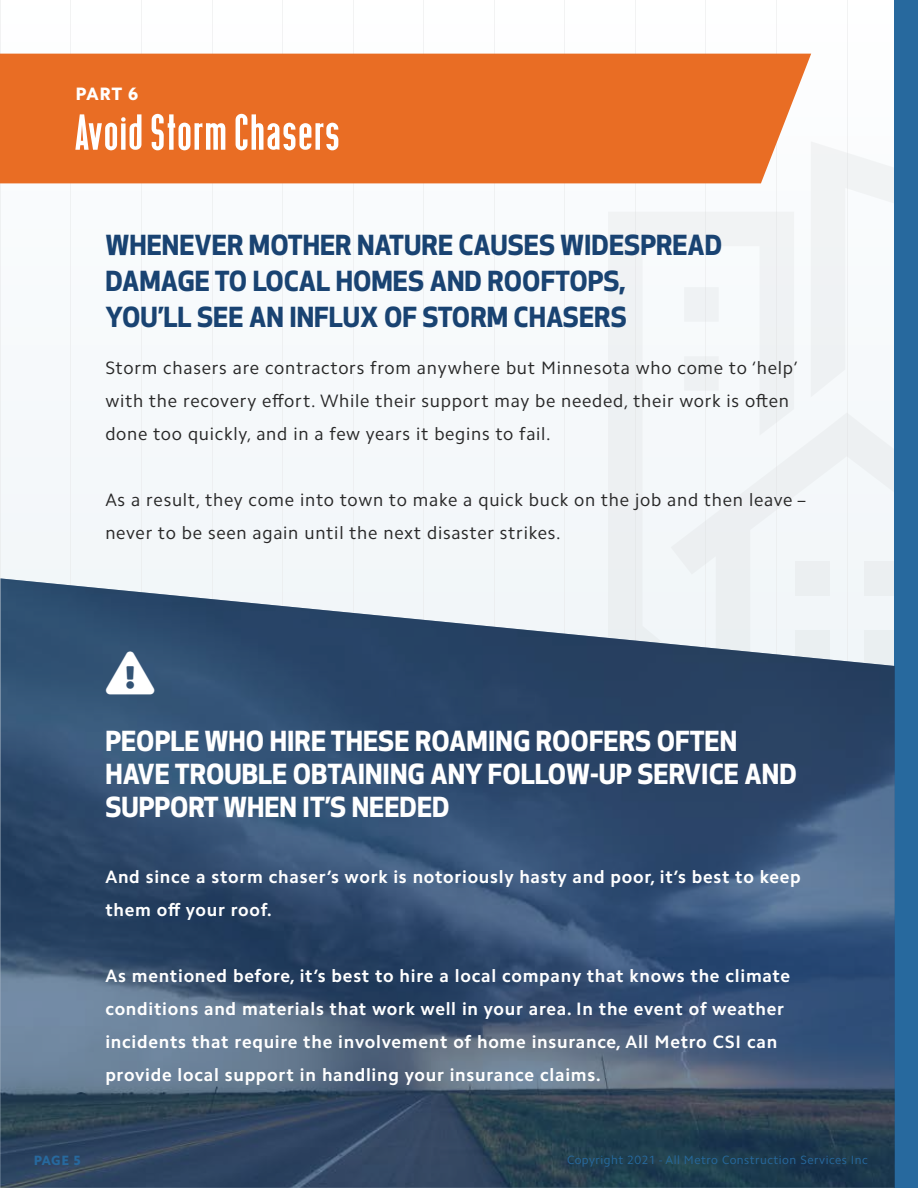
<style>
.page{position:relative;width:918px;height:1188px;background:#fff}
.page>*{position:absolute;margin:0;border:0;box-sizing:border-box;transform-origin:0 0}
.t1{font:500 54px "Devant";letter-spacing:.05em;color:#fff}
.t2{font:700 27px/33px "Apex New";color:#fff}
.t3{font:700 27px/36px "Apex New";color:#194372}
.t4{font:700 18px/33px "Camphor Std";letter-spacing:.04em;color:#fff}
.t5{font:18px/33px "Camphor Pro";letter-spacing:.04em;color:#282828}
.t6{font:800 18px "Camphor Pro";color:#fff}
.t7{font:800 13.5px "Camphor Pro";color:#27699e}
.t8{font:12px "Camphor Pro";letter-spacing:.04em;color:#27699e}
</style>
<div class="page">
<div style="left:1px;top:0;width:916px;height:1188px;background:#f7fafb"></div>
<hr style="left:0;top:0;width:1px;height:1188px;background:#e6e7e8">
<hr style="left:71px;top:0;width:1px;height:1188px;background:#e6e7e8">
<hr style="left:141px;top:0;width:1px;height:1188px;background:#e6e7e8">
<hr style="left:212px;top:0;width:1px;height:1188px;background:#e6e7e8">
<hr style="left:282px;top:0;width:1px;height:1188px;background:#e6e7e8">
<hr style="left:353px;top:0;width:1px;height:1188px;background:#e6e7e8">
<hr style="left:423px;top:0;width:1px;height:1188px;background:#e6e7e8">
<hr style="left:494px;top:0;width:1px;height:1188px;background:#e6e7e8">
<hr style="left:565px;top:0;width:1px;height:1188px;background:#e6e7e8">
<hr style="left:635px;top:0;width:1px;height:1188px;background:#e6e7e8">
<hr style="left:706px;top:0;width:1px;height:1188px;background:#e6e7e8">
<hr style="left:776px;top:0;width:1px;height:1188px;background:#e6e7e8">
<hr style="left:847px;top:0;width:1px;height:1188px;background:#e6e7e8">
<svg style="left:608px;top:141px;width:287px;height:437px"></svg>
<div style="left:895px;top:0;width:23px;height:1188px;background:#27699e"></div>
<img style="left:0;top:578px;width:895px;height:610px">
<div style="left:0;top:54px;width:811px;height:129px;background:#e96d24"></div>
<div style="left:105px;top:650px;width:50px;height:44px;background:#335475"></div>
<p class="t6" style="left:75px;top:84px;width:65px">PART 6</p>
<h1 class="t1" style="left:75px;top:105px;width:266px">Avoid Storm Chasers</h1>
<h2 class="t3" style="left:105px;top:226px;width:619px">WHENEVER MOTHER NATURE CAUSES WIDESPREAD<br>DAMAGE TO LOCAL HOMES AND ROOFTOPS,<br>YOU’LL SEE AN INFLUX OF STORM CHASERS</h2>
<p class="t5" style="left:105px;top:351px;width:694px">Storm chasers are contractors from anywhere but Minnesota who come to ‘help’ with the recovery effort. While their support may be needed, their work is often done too quickly, and in a few years it begins to fail.</p>
<p class="t5" style="left:105px;top:483px;width:702px">As a result, they come into town to make a quick buck on the job and then leave – never to be seen again until the next disaster strikes.</p>
<h2 class="t2" style="left:105px;top:723px;width:693px">PEOPLE WHO HIRE THESE ROAMING ROOFERS OFTEN<br>HAVE TROUBLE OBTAINING ANY FOLLOW-UP SERVICE AND<br>SUPPORT WHEN IT’S NEEDED</h2>
<p class="t4" style="left:105px;top:860px;width:697px">And since a storm chaser’s work is notoriously hasty and poor, it’s best to keep them off your roof.</p>
<p class="t4" style="left:105px;top:959px;width:686px">As mentioned before, it’s best to hire a local company that knows the climate conditions and materials that work well in your area. In the event of weather incidents that require the involvement of home insurance, All Metro CSI can provide local support in handling your insurance claims.</p>
<p class="t7" style="left:34px;top:1152px;width:49px">PAGE 5</p>
<p class="t8" style="left:567px;top:1152px;width:302px">Copyright 2021 - All Metro Construction Services Inc</p>
</div>
